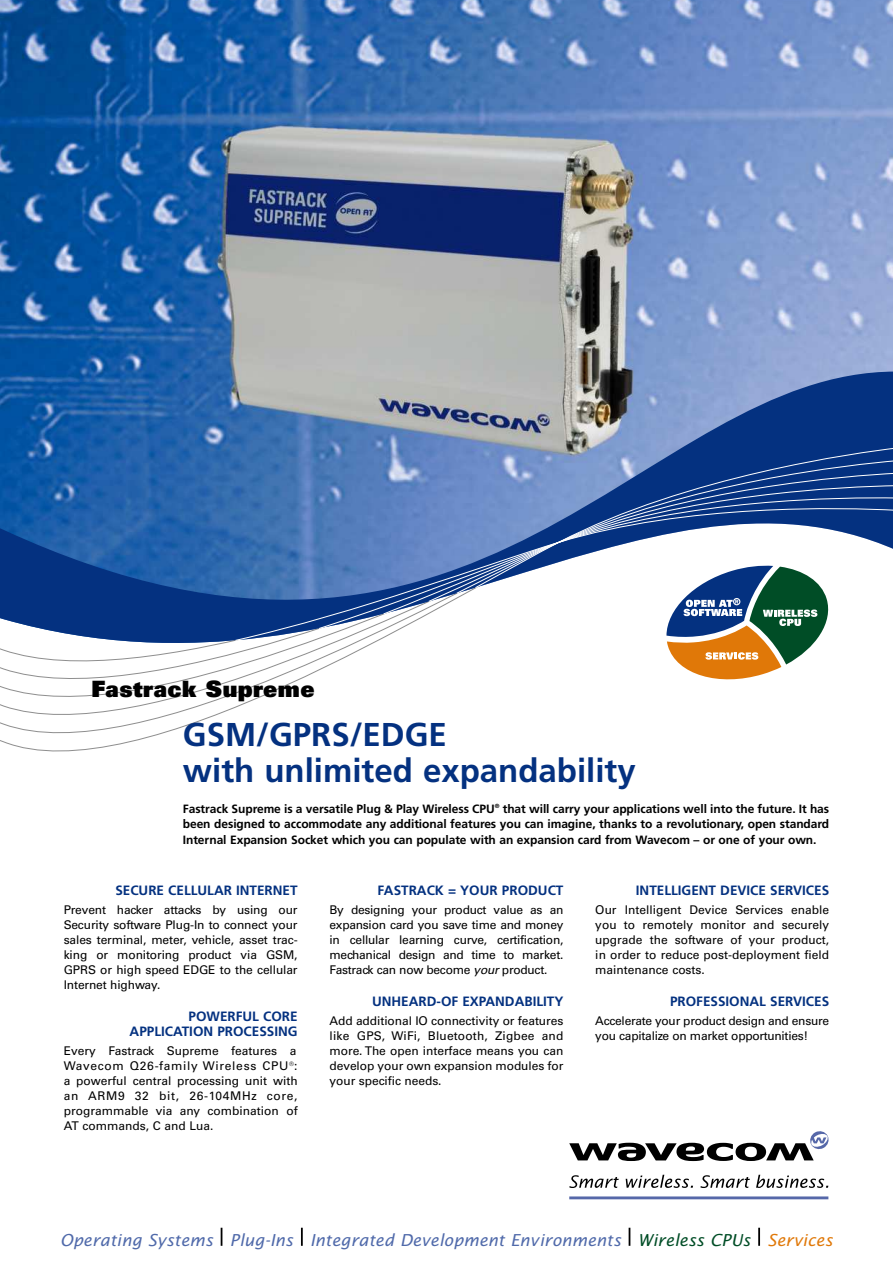
<style>
.page{position:relative;width:893px;height:1263px;background:#fff}
.page>*{position:absolute;margin:0;border:0;box-sizing:border-box;transform-origin:0 0}
.t1{font:700 33px/36px "Frutiger";color:#043180}
.t2{font:900 22.5px "Univers";letter-spacing:.02em;color:#000}
.t3{font:italic 16.5px "Lucida Sans";letter-spacing:.005em;color:#506aaa}
.t4{font:700 13.5px/15px "Frutiger";color:#043180;text-align:right}
.t5{font:12px/15px "Univers";letter-spacing:-.01em;color:#000;text-align:justify}
.t6{font:700 12px/15.8px "Frutiger";letter-spacing:-.005em;color:#000;text-align:justify}
.s1{font-style:italic}
.s2{color:#004d26}
.s3{color:#e07808}
</style>
<div class="page">
<img style="left:0;top:0;width:893px;height:372px">
<svg style="left:0;top:372px;width:893px;height:380px"></svg>
<svg style="left:474px;top:445px;width:419px;height:13px;background:#4365a1"></svg>
<svg style="left:456px;top:458px;width:437px;height:13px;background:#4266a7"></svg>
<svg style="left:428px;top:471px;width:465px;height:14px;background:#4065a6"></svg>
<svg style="left:383px;top:485px;width:510px;height:12px;background:#4065a7"></svg>
<svg style="left:318px;top:497px;width:575px;height:6px;background:#466baa"></svg>
<svg style="left:235px;top:503px;width:658px;height:138px"></svg>
<svg style="left:301px;top:1228px;width:2px;height:18px"></svg>
<svg style="left:221px;top:1228px;width:1px;height:18px"></svg>
<svg style="left:758px;top:1228px;width:2px;height:18px"></svg>
<svg style="left:629px;top:1228px;width:1px;height:18px"></svg>
<div style="left:652px;top:557px;width:177px;height:137px;background:#fff"></div>
<svg style="left:666px;top:566px;width:162px;height:113px"></svg>
<svg style="left:569px;top:1131px;width:260px;height:30px"></svg>
<hr style="left:569px;top:1196px;width:259px;height:3px;background:#5668a9">
<svg style="left:569px;top:1175px;width:50px;height:13px"></svg>
<svg style="left:626px;top:1175px;width:67px;height:13px"></svg>
<svg style="left:700px;top:1175px;width:50px;height:13px"></svg>
<svg style="left:756px;top:1175px;width:72px;height:13px"></svg>
<h2 class="t2" style="left:91px;top:680px;width:225px">Fastrack Supreme</h2>
<h1 class="t1" style="left:183px;top:719px;width:454px">GSM/GPRS/EDGE<br>with unlimited expandability</h1>
<p class="t6" style="left:183px;top:802px;width:648px">Fastrack Supreme is a versatile Plug &amp; Play Wireless CPU<sup>®</sup> that will carry your applications well into the future. It has been designed to accommodate any additional features you can imagine, thanks to a revolutionary, open standard Internal Expansion Socket which you can populate with an expansion card from Wavecom – or one of your own.</p>
<p class="t4" style="left:115px;top:883px;width:184px">SECURE CELLULAR INTERNET</p>
<p class="t5" style="left:64px;top:903px;width:235px">Prevent hacker attacks by using our Security software Plug-In to connect your sales terminal, meter, vehicle, asset trac&shy;king or monitoring product via GSM, GPRS or high speed EDGE to the cellular Internet highway.</p>
<p class="t4" style="left:130px;top:1010px;width:170px">POWERFUL CORE<br>APPLICATION PROCESSING</p>
<p class="t5" style="left:64px;top:1044px;width:235px">Every Fastrack Supreme features a Wavecom Q26-family Wireless CPU<sup>®</sup>: a powerful central processing unit with an ARM9 32 bit, 26-104MHz core, programmable via any combination of AT commands, C and Lua.</p>
<p class="t4" style="left:378px;top:883px;width:187px">FASTRACK = YOUR PRODUCT</p>
<p class="t5" style="left:330px;top:903px;width:235px">By designing your product value as an expansion card you save time and money in cellular learning curve, certification, mechanical design and time to market.<br>Fastrack can now become <span class="s1">your</span> product.</p>
<p class="t4" style="left:372px;top:995px;width:193px">UNHEARD-OF EXPANDABILITY</p>
<p class="t5" style="left:330px;top:1014px;width:235px">Add additional IO connectivity or features like GPS, WiFi, Bluetooth, Zigbee and more. The open interface means you can develop your own expansion modules for your specific needs.</p>
<p class="t4" style="left:636px;top:883px;width:195px">INTELLIGENT DEVICE SERVICES</p>
<p class="t5" style="left:595px;top:903px;width:235px">Our Intelligent Device Services enable you to remotely monitor and securely upgrade the software of your product, in order to reduce post-deployment field maintenance costs.</p>
<p class="t4" style="left:670px;top:995px;width:161px">PROFESSIONAL SERVICES</p>
<p class="t5" style="left:595px;top:1014px;width:235px">Accelerate your product design and ensure you capitalize on market opportunities!</p>
<h3 class="t3" style="left:60px;top:1230px;width:774px">Operating Systems Plug-Ins Integrated Development Environments <span class="s2">Wireless CPUs</span> <span class="s3">Services</span></h3>
</div>
